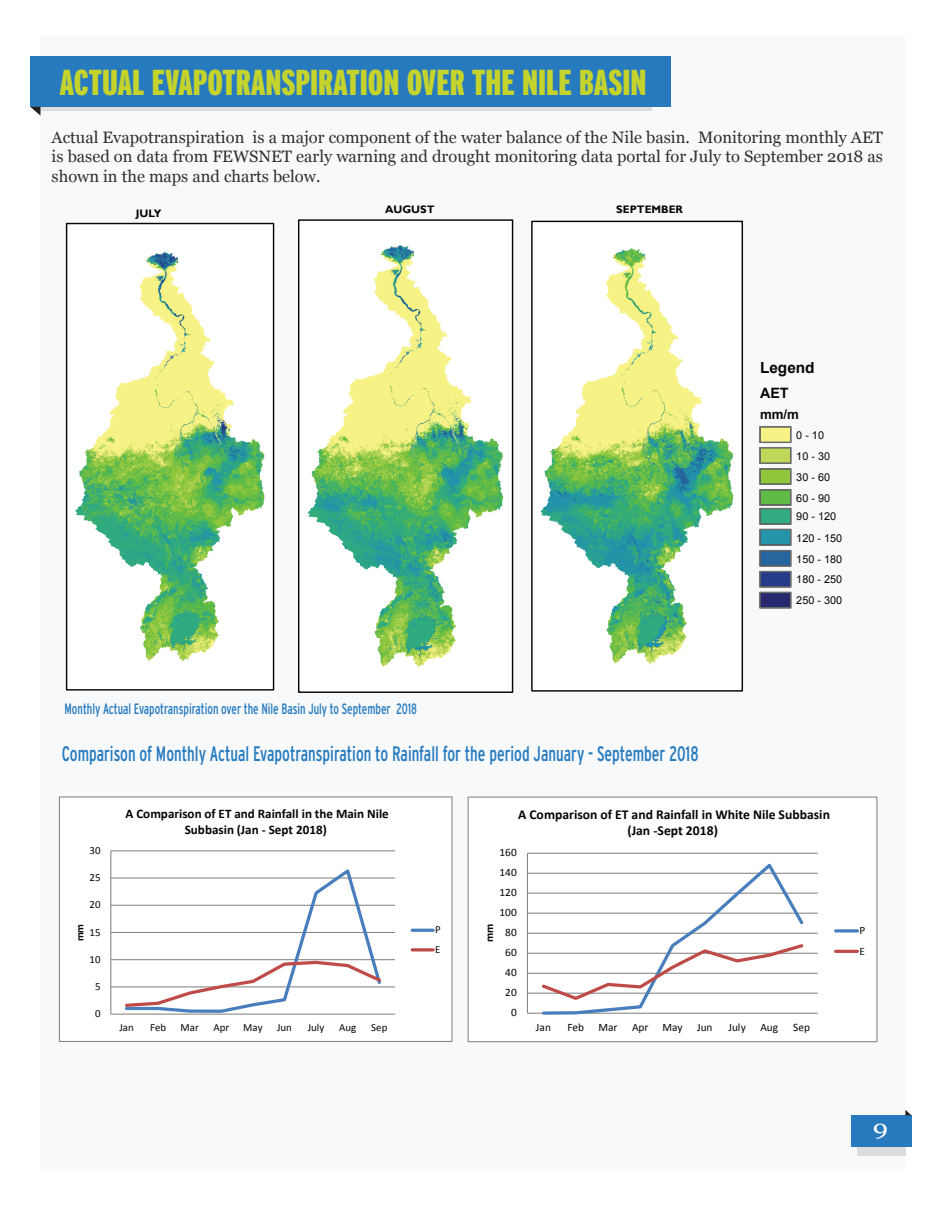
<style>
.page{position:relative;width:936px;height:1206px;background:#fff}
.page>*{position:absolute;margin:0;border:0;box-sizing:border-box;transform-origin:0 0}
.t1{font:36px "Interstate Black Comp";color:#c5d32d;scale:1.09 1}
.t2{font:condensed 21px "Interstate";color:#257abf;scale:.81 1}
.t3{font:20.85px "Georgia";color:#fff;scale:1.3 1}
.t4{font:16.5px/19.8px "Georgia";color:#2e3030;text-align:justify}
.t5{font:700 15.3px "Arial";color:#050504}
.t6{font:condensed 15px "Interstate";color:#257abf;scale:.81 1}
.t7{font:700 14.25px "Arial";color:#050504}
.t8{font:700 13.65px/16.6px "Calibri";color:#050504;text-align:center}
.t9{font:700 13.2px "Arial";color:#050504}
.t10{font:700 13.05px/15.9px "Calibri";color:#050504;text-align:center}
.t11{font:11.25px/20.5px "Calibri";color:#050504}
.t12{font:700 11.25px "Calibri";color:#050504}
.t13{font:10.8px/21px "Arial";color:#050504}
.t14{font:10.8px/19.6px "Calibri";color:#050504}
.t15{font:700 10.8px "Gill Sans";color:#050504}
.t16{font:700 10.8px "Calibri";color:#050504}
</style>
<div class="page">
<div style="left:40px;top:36px;width:864px;height:1134px;background:#f7f9fb"></div>
<svg style="left:856px;top:1146px;width:48px;height:9px"></svg>
<div style="left:850px;top:1114px;width:61px;height:32px;background:#287abf"></div>
<svg style="left:905px;top:1110px;width:5px;height:4px"></svg>
<div style="left:39px;top:63px;width:612px;height:48px;background:#dcdddc"></div>
<div style="left:30px;top:56px;width:640px;height:51px;background:#287abf"></div>
<svg style="left:30px;top:107px;width:10px;height:8px"></svg>
<div style="left:59px;top:796px;width:393px;height:245px;background:#fff"></div>
<hr style="left:111px;top:850px;width:284px;height:1px;background:#878686">
<hr style="left:111px;top:877px;width:284px;height:1px;background:#878686">
<hr style="left:111px;top:904px;width:284px;height:1px;background:#878686">
<hr style="left:111px;top:931px;width:284px;height:1px;background:#878686">
<hr style="left:111px;top:958px;width:284px;height:1px;background:#878686">
<hr style="left:111px;top:986px;width:284px;height:1px;background:#878686">
<hr style="left:110px;top:850px;width:1px;height:163px;background:#878686">
<hr style="left:111px;top:1013px;width:284px;height:1px;background:#878686">
<svg style="left:123px;top:869px;width:260px;height:145px"></svg>
<hr style="left:412px;top:928px;width:21px;height:3px;background:#487ebd">
<svg style="left:412px;top:948px;width:21px;height:3px"></svg>
<div style="left:59px;top:796px;width:393px;height:245px;border:1px solid #878686"></div>
<div style="left:468px;top:796px;width:408px;height:245px;background:#fff"></div>
<hr style="left:527px;top:852px;width:290px;height:1px;background:#878686">
<hr style="left:527px;top:872px;width:290px;height:1px;background:#878686">
<hr style="left:527px;top:892px;width:290px;height:1px;background:#878686">
<hr style="left:527px;top:912px;width:290px;height:1px;background:#878686">
<hr style="left:527px;top:932px;width:290px;height:1px;background:#878686">
<hr style="left:527px;top:952px;width:290px;height:1px;background:#878686">
<hr style="left:527px;top:972px;width:290px;height:1px;background:#878686">
<hr style="left:527px;top:992px;width:290px;height:1px;background:#878686">
<hr style="left:526px;top:853px;width:1px;height:159px;background:#878686">
<hr style="left:527px;top:1012px;width:290px;height:1px;background:#878686">
<svg style="left:539px;top:863px;width:266px;height:150px"></svg>
<hr style="left:835px;top:929px;width:22px;height:3px;background:#487ebd">
<hr style="left:835px;top:949px;width:22px;height:3px;background:#bf4b49">
<div style="left:467px;top:796px;width:410px;height:245px;border:1px solid #878686"></div>
<img style="left:75px;top:252px;width:190px;height:410px">
<div style="left:66px;top:223px;width:208px;height:467px;border:1px solid #050504"></div>
<img style="left:540px;top:248px;width:194px;height:417px">
<div style="left:531px;top:221px;width:211px;height:470px;border:1px solid #050504"></div>
<img style="left:308px;top:245px;width:196px;height:423px">
<div style="left:298px;top:219px;width:215px;height:473px;border:1px solid #050504"></div>
<div style="left:759px;top:426px;width:31px;height:16px;background:#f7f285"></div>
<div style="left:759px;top:426px;width:32px;height:17px;border:1px solid #6f6e6f"></div>
<div style="left:759px;top:447px;width:31px;height:16px;background:#bfd85a"></div>
<div style="left:759px;top:447px;width:32px;height:17px;border:1px solid #6f6e6f"></div>
<div style="left:759px;top:468px;width:31px;height:16px;background:#91c73d"></div>
<div style="left:759px;top:468px;width:32px;height:17px;border:1px solid #6f6e6f"></div>
<div style="left:759px;top:489px;width:31px;height:16px;background:#5fbb46"></div>
<div style="left:759px;top:489px;width:32px;height:16px;border:1px solid #6f6e6f"></div>
<div style="left:759px;top:508px;width:31px;height:16px;background:#31ab7f"></div>
<div style="left:759px;top:507px;width:32px;height:17px;border:1px solid #6f6e6f"></div>
<div style="left:759px;top:529px;width:31px;height:16px;background:#2494ab"></div>
<div style="left:759px;top:528px;width:32px;height:17px;border:1px solid #6f6e6f"></div>
<div style="left:759px;top:550px;width:31px;height:16px;background:#26659e"></div>
<div style="left:759px;top:549px;width:32px;height:17px;border:1px solid #6f6e6f"></div>
<div style="left:759px;top:571px;width:31px;height:15px;background:#273c88"></div>
<div style="left:759px;top:570px;width:32px;height:17px;border:1px solid #6f6e6f"></div>
<div style="left:759px;top:592px;width:31px;height:15px;background:#27296f"></div>
<div style="left:759px;top:591px;width:32px;height:17px;border:1px solid #6f6e6f"></div>
<h1 class="t1" style="left:59px;top:63px;width:540px">ACTUAL EVAPOTRANSPIRATION OVER THE NILE BASIN</h1>
<p class="t4" style="left:52px;top:127px;width:832px">Actual Evapotranspiration is a major component of the water balance of the Nile basin. Monitoring monthly AET is based on data from FEWSNET early warning and drought monitoring data portal for July to September 2018 as shown in the maps and charts below.</p>
<p class="t15" style="left:136px;top:206px;width:27px">JULY</p>
<p class="t15" style="left:385px;top:203px;width:51px">AUGUST</p>
<p class="t15" style="left:616px;top:203px;width:68px">SEPTEMBER</p>
<p class="t6" style="left:64px;top:700px;width:436px">Monthly Actual Evapotranspiration over the Nile Basin July to September 2018</p>
<p class="t2" style="left:62px;top:742px;width:787px">Comparison of Monthly Actual Evapotranspiration to Rainfall for the period January - September 2018</p>
<p class="t5" style="left:759px;top:357px;width:56px">Legend</p>
<p class="t7" style="left:759px;top:383px;width:30px">AET</p>
<p class="t9" style="left:759px;top:405px;width:40px">mm/m</p>
<p class="t13" style="left:795px;top:424px;width:35px">0 - 10<br>10 - 30<br>30 - 60<br>60 - 90</p>
<p class="t13" style="left:795px;top:506px;width:47px">90 - 120<br>120 - 150<br>150 - 180<br>180 - 250<br>250 - 300</p>
<p class="t14" style="left:90px;top:840px;width:13px">30</p>
<p class="t14" style="left:90px;top:867px;width:13px">25</p>
<p class="t14" style="left:90px;top:894px;width:13px">20</p>
<p class="t16" style="left:73px;top:941px;width:19px;rotate:-90deg">mm</p>
<p class="t14" style="left:90px;top:921px;width:13px">15</p>
<p class="t14" style="left:90px;top:949px;width:13px">10</p>
<p class="t14" style="left:95px;top:976px;width:7px">5</p>
<p class="t14" style="left:95px;top:1003px;width:7px">0</p>
<p class="t10" style="left:125px;top:805px;width:265px">A Comparison of ET and Rainfall in the Main Nile<br>Subbasin (Jan - Sept 2018)</p>
<p class="t14" style="left:119px;top:1017px;width:16px">Jan</p>
<p class="t14" style="left:150px;top:1017px;width:18px">Feb</p>
<p class="t14" style="left:180px;top:1017px;width:20px">Mar</p>
<p class="t14" style="left:213px;top:1017px;width:17px">Apr</p>
<p class="t14" style="left:243px;top:1017px;width:21px">May</p>
<p class="t14" style="left:277px;top:1017px;width:16px">Jun</p>
<p class="t14" style="left:307px;top:1017px;width:18px">July</p>
<p class="t14" style="left:339px;top:1017px;width:19px">Aug</p>
<p class="t14" style="left:371px;top:1017px;width:18px">Sep</p>
<p class="t14" style="left:435px;top:919px;width:7px">P<br>E</p>
<p class="t8" style="left:518px;top:805px;width:313px">A Comparison of ET and Rainfall in White Nile Subbasin (Jan -Sept 2018)</p>
<p class="t11" style="left:499px;top:842px;width:19px">160</p>
<p class="t11" style="left:499px;top:862px;width:19px">140</p>
<p class="t11" style="left:499px;top:882px;width:19px">120</p>
<p class="t11" style="left:499px;top:902px;width:19px">100</p>
<p class="t12" style="left:482px;top:942px;width:20px;rotate:-90deg">mm</p>
<p class="t11" style="left:505px;top:922px;width:13px">80</p>
<p class="t11" style="left:505px;top:942px;width:13px">60</p>
<p class="t11" style="left:505px;top:962px;width:13px">40</p>
<p class="t11" style="left:505px;top:982px;width:13px">20</p>
<p class="t11" style="left:511px;top:1002px;width:7px">0</p>
<p class="t11" style="left:535px;top:1016px;width:17px">Jan</p>
<p class="t11" style="left:567px;top:1016px;width:18px">Feb</p>
<p class="t11" style="left:598px;top:1016px;width:21px">Mar</p>
<p class="t11" style="left:631px;top:1016px;width:52px">Apr May</p>
<p class="t11" style="left:696px;top:1016px;width:17px">Jun</p>
<p class="t11" style="left:728px;top:1016px;width:19px">July</p>
<p class="t11" style="left:760px;top:1016px;width:19px">Aug</p>
<p class="t11" style="left:792px;top:1016px;width:18px">Sep</p>
<p class="t11" style="left:859px;top:919px;width:7px">P<br>E</p>
<p class="t3" style="left:872px;top:1114px;width:13px">9</p>
</div>
